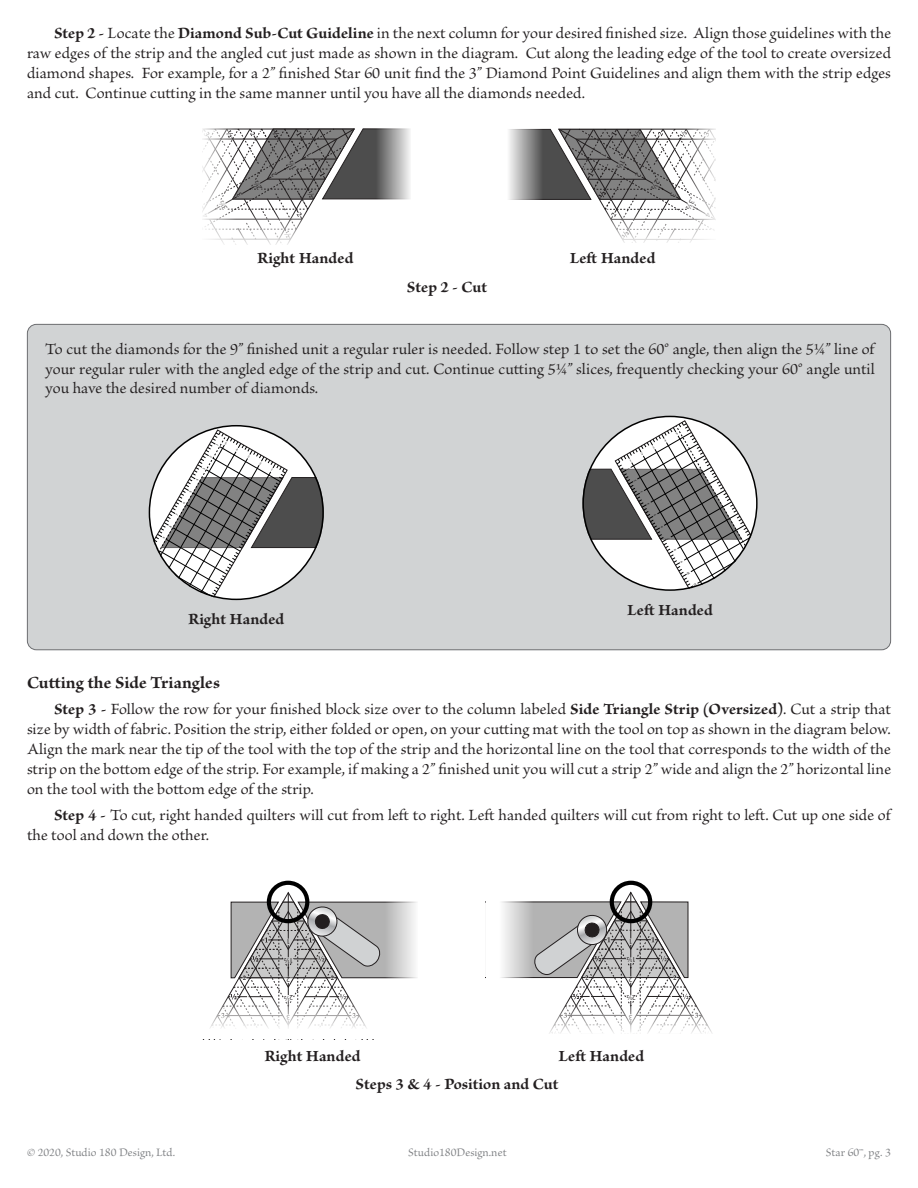
<style>
.page{position:relative;width:918px;height:1188px;background:#fff}
.page>*{position:absolute;margin:0;border:0;box-sizing:border-box;transform-origin:0 0}
.t1{font:700 18px "Brioso Pro";letter-spacing:.005em;color:#231f20}
.t2{font:16.5px/19.8px "Brioso Pro";letter-spacing:.005em;color:#231f20;text-align:justify}
.t3{font:700 16.5px "Brioso Pro";letter-spacing:.005em;color:#231f20}
.t4{font:12px "Brioso Pro";color:#808285}
.s1{font-weight:700}
</style>
<div class="page">
<svg style="left:683px;top:128px;width:32px;height:1px"></svg>
<div style="left:27px;top:324px;width:864px;height:326px;background:#d1d3d4;border-radius:9px"></div>
<div style="left:267px;top:881px;width:42px;height:42px;border:4px solid #000;border-radius:50%"></div>
<div style="left:610px;top:881px;width:42px;height:42px;border:4px solid #000;border-radius:50%"></div>
<svg style="left:509px;top:129px;width:207px;height:114px"></svg>
<svg style="left:202px;top:128px;width:208px;height:117px"></svg>
<svg style="left:582px;top:416px;width:176px;height:175px"></svg>
<svg style="left:149px;top:425px;width:175px;height:175px"></svg>
<svg style="left:202px;top:892px;width:215px;height:148px"></svg>
<svg style="left:501px;top:892px;width:211px;height:142px"></svg>
<p class="t2" style="left:27px;top:24px;width:866px;text-indent:27px"><span class="s1">Step 2 -</span> Locate the <span class="s1">Diamond Sub-Cut Guideline</span> in the next column for your desired finished size. Align those guidelines with the raw edges of the strip and the angled cut just made as shown in the diagram. Cut along the leading edge of the tool to create oversized diamond shapes. For example, for a 2” finished Star 60 unit find the 3” Diamond Point Guidelines and align them with the strip edges and cut. Continue cutting in the same manner until you have all the diamonds needed.</p>
<p class="t3" style="left:257px;top:249px;width:98px">Right Handed</p>
<p class="t3" style="left:570px;top:249px;width:87px">Left Handed</p>
<p class="t3" style="left:407px;top:278px;width:82px">Step 2 - Cut</p>
<p class="t2" style="left:45px;top:340px;width:831px">To cut the diamonds for the 9” finished unit a regular ruler is needed. Follow step 1 to set the 60° angle, then align the 5¼” line of your regular ruler with the angled edge of the strip and cut. Continue cutting 5¼” slices, frequently checking your 60° angle until you have the desired number of diamonds.</p>
<p class="t3" style="left:188px;top:610px;width:98px">Right Handed</p>
<p class="t3" style="left:627px;top:601px;width:87px">Left Handed</p>
<p class="t1" style="left:27px;top:673px;width:194px">Cutting the Side Triangles</p>
<p class="t2" style="left:27px;top:700px;width:866px;text-indent:27px"><span class="s1">Step 3 -</span> Follow the row for your finished block size over to the column labeled <span class="s1">Side Triangle Strip (Oversized)</span>. Cut a strip that size by width of fabric. Position the strip, either folded or open, on your cutting mat with the tool on top as shown in the diagram below.<br>Align the mark near the tip of the tool with the top of the strip and the horizontal line on the tool that corresponds to the width of the strip on the bottom edge of the strip. For example, if making a 2” finished unit you will cut a strip 2” wide and align the 2” horizontal line on the tool with the bottom edge of the strip.</p>
<p class="t2" style="left:27px;top:806px;width:865px;text-indent:27px"><span class="s1">Step 4 -</span> To cut, right handed quilters will cut from left to right. Left handed quilters will cut from right to left. Cut up one side of the tool and down the other.</p>
<p class="t3" style="left:264px;top:1047px;width:98px">Right Handed</p>
<p class="t3" style="left:559px;top:1047px;width:87px">Left Handed</p>
<p class="t3" style="left:356px;top:1075px;width:204px">Steps 3 &amp; 4 - Position and Cut</p>
<p class="t4" style="left:27px;top:1146px;width:150px">© 2020, Studio 180 Design, Ltd.</p>
<p class="t4" style="left:408px;top:1146px;width:100px">Studio180Design.net</p>
<p class="t4" style="left:826px;top:1146px;width:67px">Star 60™, pg. 3</p>
</div>
